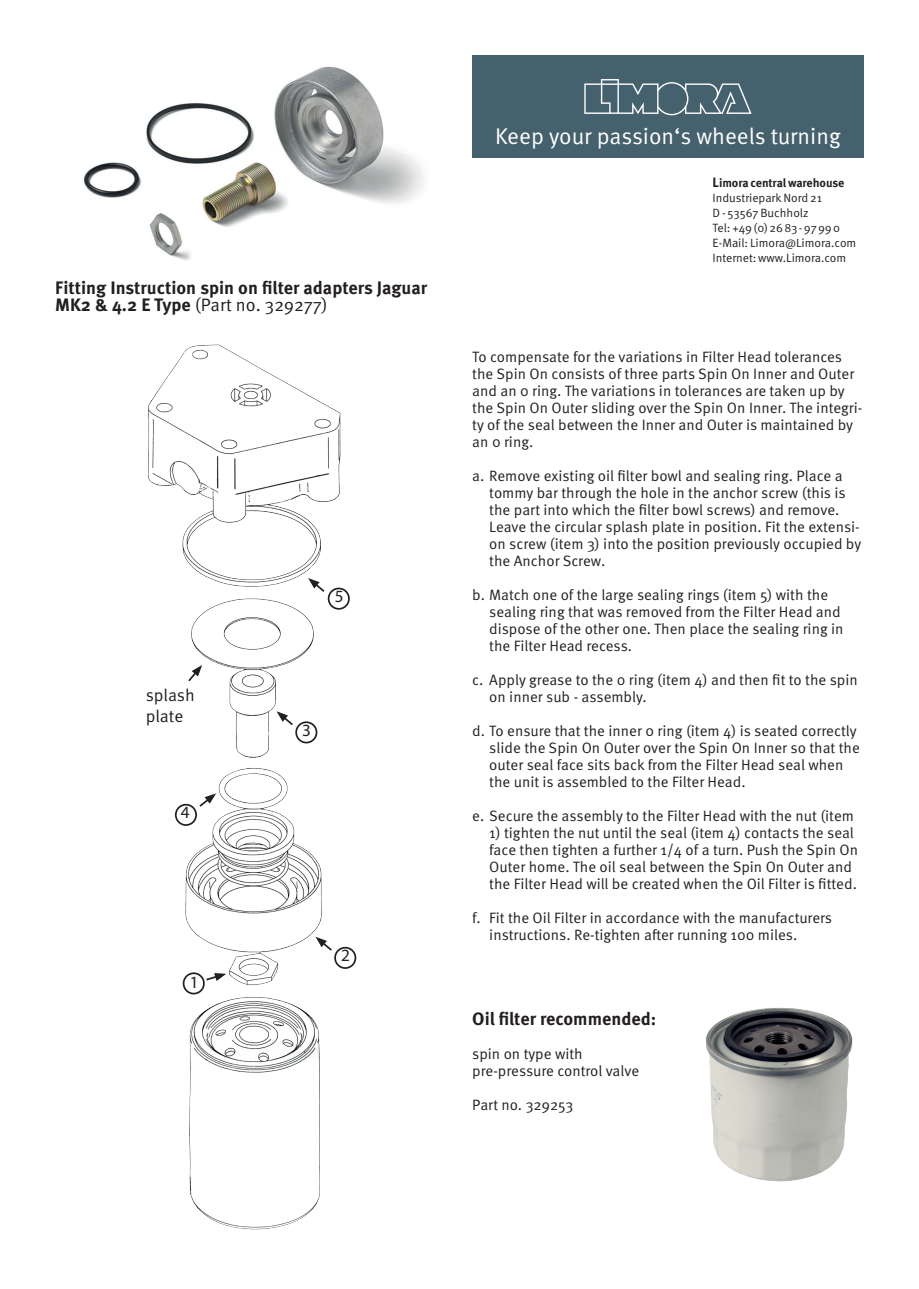
<style>
.page{position:relative;width:919px;height:1289px;background:#fff}
.page>*{position:absolute;margin:0;border:0;box-sizing:border-box;transform-origin:0 0}
.t1{font:22.8px "Meta Pro Norm";color:#fff}
.Überschrift_Werbeblock{font:700 18px/17px "Meta Pro";color:#231f20}
._3_Text_links{font:17.1px "Meta Pro Norm";letter-spacing:-.005em;color:#231f20}
._3_Text_links-2{font:17.1px "Myriad Pro";color:#231f20}
.Grundschrift_Werbeblock_EINZUG{font:15px/17px "Meta Pro Norm";color:#231f20}
.Grundschrift_Werbeblock{font:15px/17px "Meta Pro Norm";color:#231f20}
.t2{font:12px/15px "Meta Pro Norm";letter-spacing:-.005em;color:#231f20}
.s1{font-family:"Meta Pro Norm";font-weight:400}
.s2{font-family:"Meta Pro";font-weight:700;font-size:13.5px}
.s3{font-family:"Meta Pro";font-weight:700}
</style>
<div class="page">
<div style="left:472px;top:55px;width:391px;height:102px;background:#46616e"></div>
<svg style="left:584px;top:79px;width:167px;height:36px"></svg>
<img style="left:83px;top:66px;width:342px;height:194px">
<img style="left:148px;top:344px;width:193px;height:885px">
<svg style="left:186px;top:665px;width:16px;height:18px"></svg>
<svg style="left:197px;top:793px;width:19px;height:15px"></svg>
<svg style="left:204px;top:973px;width:22px;height:8px"></svg>
<svg style="left:308px;top:578px;width:18px;height:15px"></svg>
<svg style="left:276px;top:711px;width:19px;height:16px"></svg>
<svg style="left:315px;top:936px;width:19px;height:16px"></svg>
<div style="left:328px;top:587px;width:22px;height:22px;border:2px solid #231f20;border-radius:50%"></div>
<div style="left:295px;top:721px;width:22px;height:22px;border:2px solid #231f20;border-radius:50%"></div>
<div style="left:334px;top:946px;width:22px;height:22px;border:2px solid #231f20;border-radius:50%"></div>
<div style="left:175px;top:803px;width:22px;height:22px;border:2px solid #231f20;border-radius:50%"></div>
<div style="left:183px;top:972px;width:22px;height:22px;border:2px solid #231f20;border-radius:50%"></div>
<img style="left:706px;top:1007px;width:147px;height:175px">
<p class="Überschrift_Werbeblock" style="left:55px;top:278px;width:373px">Fitting Instruction spin on filter adapters Jaguar<br>MK2 &amp; 4.2 E Type <span class="s1">(Part no. 329277)</span></p>
<p class="_3_Text_links" style="left:146px;top:682px;width:51px">splash</p>
<p class="_3_Text_links" style="left:146px;top:703px;width:39px">plate</p>
<p class="_3_Text_links-2" style="left:181px;top:801px;width:10px">4</p>
<p class="_3_Text_links-2" style="left:190px;top:971px;width:10px">1</p>
<p class="_3_Text_links-2" style="left:335px;top:585px;width:10px">5</p>
<p class="_3_Text_links-2" style="left:302px;top:719px;width:10px">3</p>
<p class="_3_Text_links-2" style="left:341px;top:944px;width:10px">2</p>
<p class="t1" style="left:495px;top:119px;width:347px">Keep your passion‘s wheels turning</p>
<p class="t2" style="left:712px;top:174px;width:145px"><span class="s2">L</span><span class="s3">imora central warehouse<br></span>Industriepark Nord 21<br>D - 53567 Buchholz<br>Tel: +49(0)2683- 97 99 0<br>E-Mail: Limora@Limora.com<br>Internet: www.Limora.com</p>
<p class="Grundschrift_Werbeblock" style="left:472px;top:347px;width:391px">To compensate for the variations in Filter Head tolerances the Spin On consists of three parts Spin On Inner and Outer and an 0 ring. The variations in tolerances are taken up by the Spin On Outer sliding over the Spin On Inner. The integri&shy;ty of the seal between the Inner and Outer is maintained by an 0 ring.</p>
<p class="Grundschrift_Werbeblock_EINZUG" style="left:489px;top:466px;width:373px;text-indent:-17px">a. Remove existing oil filter bowl and sealing ring. Place a tommy bar through the hole in the anchor screw (this is the part into which the filter bowl screws) and remove.<br>Leave the circular splash plate in position. Fit the extensi&shy;on screw (item 3) into the position previously occupied by the Anchor Screw.</p>
<p class="Grundschrift_Werbeblock_EINZUG" style="left:489px;top:585px;width:356px;text-indent:-17px">b. Match one of the large sealing rings (item 5) with the sealing ring that was removed from the Filter Head and dispose of the other one. Then place the sealing ring in the Filter Head recess.</p>
<p class="Grundschrift_Werbeblock_EINZUG" style="left:489px;top:670px;width:370px;text-indent:-17px">c. Apply grease to the 0 ring (item 4) and then fit to the spin on inner sub - assembly.</p>
<p class="Grundschrift_Werbeblock_EINZUG" style="left:489px;top:721px;width:372px;text-indent:-17px">d. To ensure that the inner 0 ring (item 4) is seated correctly slide the Spin On Outer over the Spin On Inner so that the outer seal face sits back from the Filter Head seal when the unit is assembled to the Filter Head.</p>
<p class="Grundschrift_Werbeblock_EINZUG" style="left:472px;top:806px;width:383px">e. Secure the assembly to the Filter Head with the nut (item</p>
<p class="Grundschrift_Werbeblock_EINZUG" style="left:489px;top:823px;width:370px">1) tighten the nut until the seal (item 4) contacts the seal face then tighten a further 1/4 of a turn. Push the Spin On Outer home. The oil seal between the Spin On Outer and the Filter Head will be created when the Oil Filter is fitted.</p>
<p class="Grundschrift_Werbeblock_EINZUG" style="left:489px;top:908px;width:344px;text-indent:-17px">f. Fit the Oil Filter in accordance with the manufacturers instructions. Re-tighten after running 100 miles.</p>
<p class="Überschrift_Werbeblock" style="left:472px;top:1009px;width:186px">Oil filter recommended:</p>
<p class="Grundschrift_Werbeblock" style="left:472px;top:1044px;width:169px">spin on type with pre-pressure control valve</p>
<p class="Grundschrift_Werbeblock" style="left:472px;top:1095px;width:103px">Part no. 329253</p>
</div>
